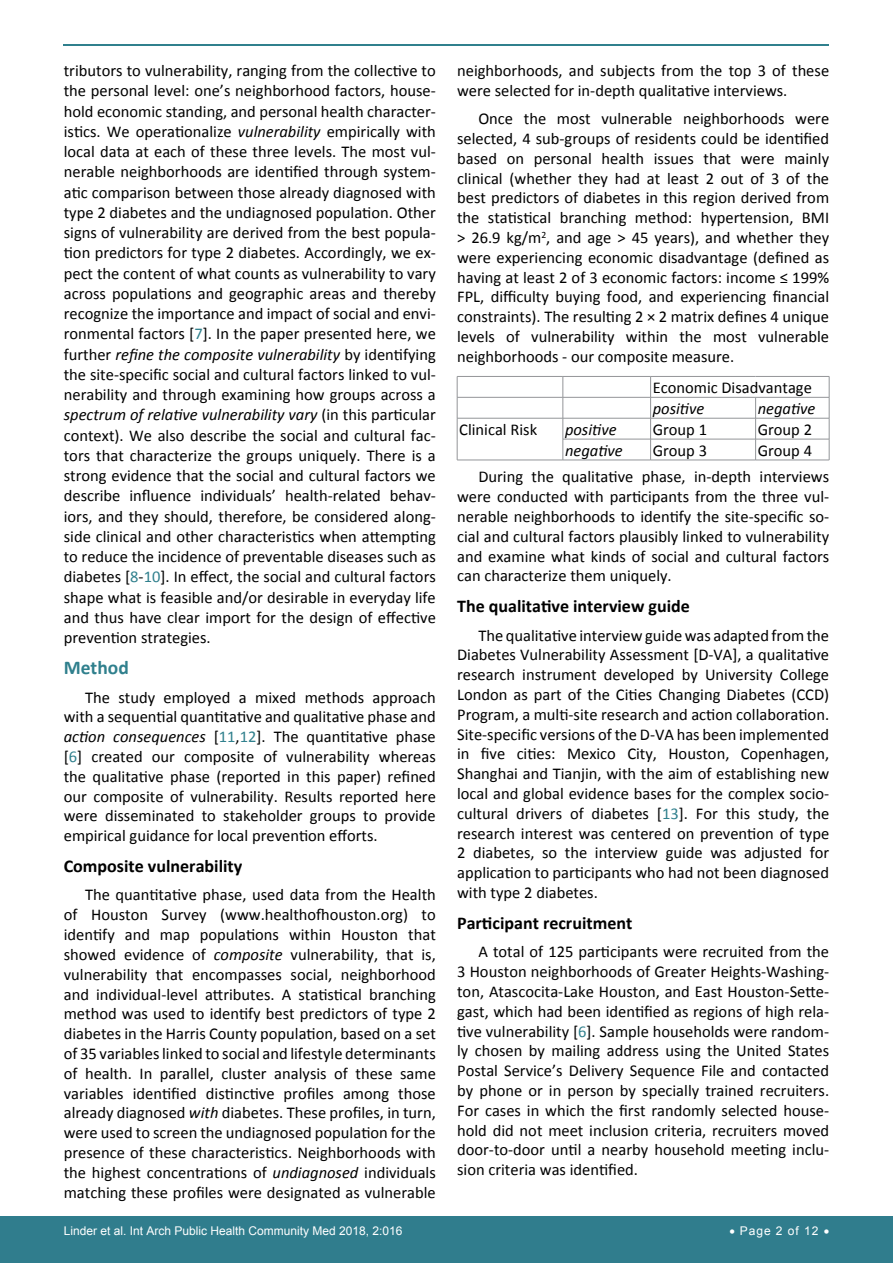
<style>
.page{position:relative;width:893px;height:1263px;background:#fff}
.page>*{position:absolute;margin:0;border:0;box-sizing:border-box;transform-origin:0 0}
.t1{font:700 19.5px "Calibri";color:#30808d}
.t2{font:700 18px "Calibri";color:#000}
.t3{font:16.5px/19.8px "Calibri";color:#000;text-align:justify}
.t4{font:italic 16.5px "Calibri";color:#000}
.t5{font:12px "Arial";color:#fff}
.s1{font-style:italic}
.s2{color:#30808d}
</style>
<div class="page">
<hr style="left:64px;top:44px;width:765px;height:2px;background:#30808d">
<div style="left:0;top:1217px;width:893px;height:46px;background:#307d8d"></div>
<hr style="left:457px;top:376px;width:106px;height:1px;background:#939598">
<hr style="left:563px;top:376px;width:88px;height:1px;background:#939598">
<hr style="left:651px;top:376px;width:105px;height:1px;background:#939598">
<hr style="left:756px;top:376px;width:73px;height:1px;background:#939598">
<hr style="left:457px;top:397px;width:106px;height:1px;background:#939598">
<hr style="left:563px;top:397px;width:88px;height:1px;background:#939598">
<hr style="left:651px;top:397px;width:105px;height:1px;background:#939598">
<hr style="left:756px;top:397px;width:73px;height:1px;background:#939598">
<hr style="left:457px;top:418px;width:106px;height:1px;background:#939598">
<hr style="left:563px;top:418px;width:88px;height:1px;background:#939598">
<hr style="left:651px;top:418px;width:105px;height:1px;background:#939598">
<hr style="left:756px;top:418px;width:73px;height:1px;background:#939598">
<svg style="left:457px;top:376px;width:1px;height:84px"></svg>
<hr style="left:563px;top:439px;width:88px;height:1px;background:#939598">
<svg style="left:563px;top:377px;width:1px;height:83px"></svg>
<hr style="left:651px;top:439px;width:105px;height:1px;background:#939598">
<svg style="left:650px;top:376px;width:1px;height:84px"></svg>
<hr style="left:756px;top:439px;width:73px;height:1px;background:#939598">
<svg style="left:755px;top:397px;width:1px;height:63px"></svg>
<svg style="left:829px;top:376px;width:1px;height:84px"></svg>
<hr style="left:457px;top:460px;width:106px;height:1px;background:#939598">
<hr style="left:563px;top:460px;width:88px;height:1px;background:#939598">
<hr style="left:651px;top:460px;width:105px;height:1px;background:#939598">
<hr style="left:756px;top:460px;width:73px;height:1px;background:#939598">
<p class="t3" style="left:64px;top:61px;width:374px;line-height:20.2px">tributors to vulnerability, ranging from the collective to the personal level: one’s neighborhood factors, house&shy;hold economic standing, and personal health character&shy;istics. We operationalize <span class="s1">vulnerability</span> empirically with local data at each of these three levels. The most vul&shy;nerable neighborhoods are identified through system&shy;atic comparison between those already diagnosed with type 2 diabetes and the undiagnosed population. Other signs of vulnerability are derived from the best popula&shy;tion predictors for type 2 diabetes. Accordingly, we ex&shy;pect the content of what counts as vulnerability to vary across populations and geographic areas and thereby recognize the importance and impact of social and envi&shy;ronmental factors [<span class="s2">7</span>]. In the paper presented here, we further <span class="s1">refine the composite vulnerability</span> by identifying the site-specific social and cultural factors linked to vul&shy;nerability and through examining how groups across a <span class="s1">spectrum of relative vulnerability vary</span> (in this particular context). We also describe the social and cultural fac&shy;tors that characterize the groups uniquely. There is a strong evidence that the social and cultural factors we describe influence individuals’ health-related behav&shy;iors, and they should, therefore, be considered along&shy;side clinical and other characteristics when attempting to reduce the incidence of preventable diseases such as diabetes [<span class="s2">8</span>-<span class="s2">10</span>]. In effect, the social and cultural factors shape what is feasible and/or desirable in everyday life and thus have clear import for the design of effective prevention strategies.</p>
<p class="t1" style="left:64px;top:655px;width:67px">Method</p>
<p class="t3" style="left:64px;top:687px;width:374px;text-indent:21px">The study employed a mixed methods approach with a sequential quantitative and qualitative phase and <span class="s1">action consequences</span> [<span class="s2">11</span>,<span class="s2">12</span>]. The quantitative phase [<span class="s2">6</span>] created our composite of vulnerability whereas the qualitative phase (reported in this paper) refined our composite of vulnerability. Results reported here were disseminated to stakeholder groups to provide empirical guidance for local prevention efforts.</p>
<p class="t2" style="left:64px;top:855px;width:180px">Composite vulnerability</p>
<p class="t3" style="left:64px;top:885px;width:374px;text-indent:21px">The quantitative phase, used data from the Health of Houston Survey (www.healthofhouston.org) to identify and map populations within Houston that showed evidence of <span class="s1">composite</span> vulnerability, that is, vulnerability that encompasses social, neighborhood and individual-level attributes. A statistical branching method was used to identify best predictors of type 2 diabetes in the Harris County population, based on a set of 35 variables linked to social and lifestyle determinants of health. In parallel, cluster analysis of these same variables identified distinctive profiles among those already diagnosed <span class="s1">with</span> diabetes. These profiles, in turn, were used to screen the undiagnosed population for the presence of these characteristics. Neighborhoods with the highest concentrations of <span class="s1">undiagnosed</span> individuals matching these profiles were designated as vulnerable</p>
<p class="t3" style="left:457px;top:61px;width:374px">neighborhoods, and subjects from the top 3 of these were selected for in-depth qualitative interviews.</p>
<p class="t3" style="left:457px;top:109px;width:374px;text-indent:21px">Once the most vulnerable neighborhoods were selected, 4 sub-groups of residents could be identified based on personal health issues that were mainly clinical (whether they had at least 2 out of 3 of the best predictors of diabetes in this region derived from the statistical branching method: hypertension, BMI &gt; 26.9 kg/m<sup>2</sup>, and age &gt; 45 years), and whether they were experiencing economic disadvantage (defined as having at least 2 of 3 economic factors: income ≤ 199% FPL, difficulty buying food, and experiencing financial constraints). The resulting 2 × 2 matrix defines 4 unique levels of vulnerability within the most vulnerable neighborhoods - our composite measure.</p>
<p class="t3" style="left:653px;top:378px;width:161px">Economic Disadvantage</p>
<p class="t4" style="left:653px;top:397px;width:53px">positive</p>
<p class="t4" style="left:758px;top:397px;width:59px">negative</p>
<p class="t3" style="left:459px;top:419px;width:79px">Clinical Risk</p>
<p class="t4" style="left:565px;top:418px;width:53px">positive</p>
<p class="t3" style="left:653px;top:419px;width:56px">Group 1</p>
<p class="t3" style="left:758px;top:419px;width:56px">Group 2</p>
<p class="t4" style="left:565px;top:439px;width:59px">negative</p>
<p class="t3" style="left:653px;top:440px;width:56px">Group 3</p>
<p class="t3" style="left:478px;top:437px;width:352px;line-height:26.5px;text-indent:279px">Group 4<br>During the qualitative phase, in-depth interviews</p>
<p class="t3" style="left:457px;top:487px;width:374px">were conducted with participants from the three vul&shy;nerable neighborhoods to identify the site-specific so&shy;cial and cultural factors plausibly linked to vulnerability and examine what kinds of social and cultural factors can characterize them uniquely.</p>
<p class="t2" style="left:457px;top:595px;width:234px">The qualitative interview guide</p>
<p class="t3" style="left:457px;top:625px;width:374px;text-indent:21px">The qualitative interview guide was adapted from the Diabetes Vulnerability Assessment [D-VA], a qualitative research instrument developed by University College London as part of the Cities Changing Diabetes (CCD)<br>Program, a multi-site research and action collaboration.<br>Site-specific versions of the D-VA has been implemented in five cities: Mexico City, Houston, Copenhagen, Shanghai and Tianjin, with the aim of establishing new local and global evidence bases for the complex socio&shy;cultural drivers of diabetes [<span class="s2">13</span>]. For this study, the research interest was centered on prevention of type 2 diabetes, so the interview guide was adjusted for application to participants who had not been diagnosed with type 2 diabetes.</p>
<p class="t2" style="left:457px;top:911px;width:177px">Participant recruitment</p>
<p class="t3" style="left:457px;top:942px;width:374px;text-indent:21px">A total of 125 participants were recruited from the 3 Houston neighborhoods of Greater Heights-Washing&shy;ton, Atascocita-Lake Houston, and East Houston-Sette&shy;gast, which had been identified as regions of high rela&shy;tive vulnerability [<span class="s2">6</span>]. Sample households were random&shy;ly chosen by mailing address using the United States Postal Service’s Delivery Sequence File and contacted by phone or in person by specially trained recruiters.<br>For cases in which the first randomly selected house&shy;hold did not meet inclusion criteria, recruiters moved door-to-door until a nearby household meeting inclu&shy;sion criteria was identified.</p>
<p class="t5" style="left:64px;top:1223px;width:340px">Linder et al. Int Arch Public Health Community Med 2018, 2:016</p>
<p class="t5" style="left:729px;top:1223px;width:101px">• Page 2 of 12 •</p>
</div>
